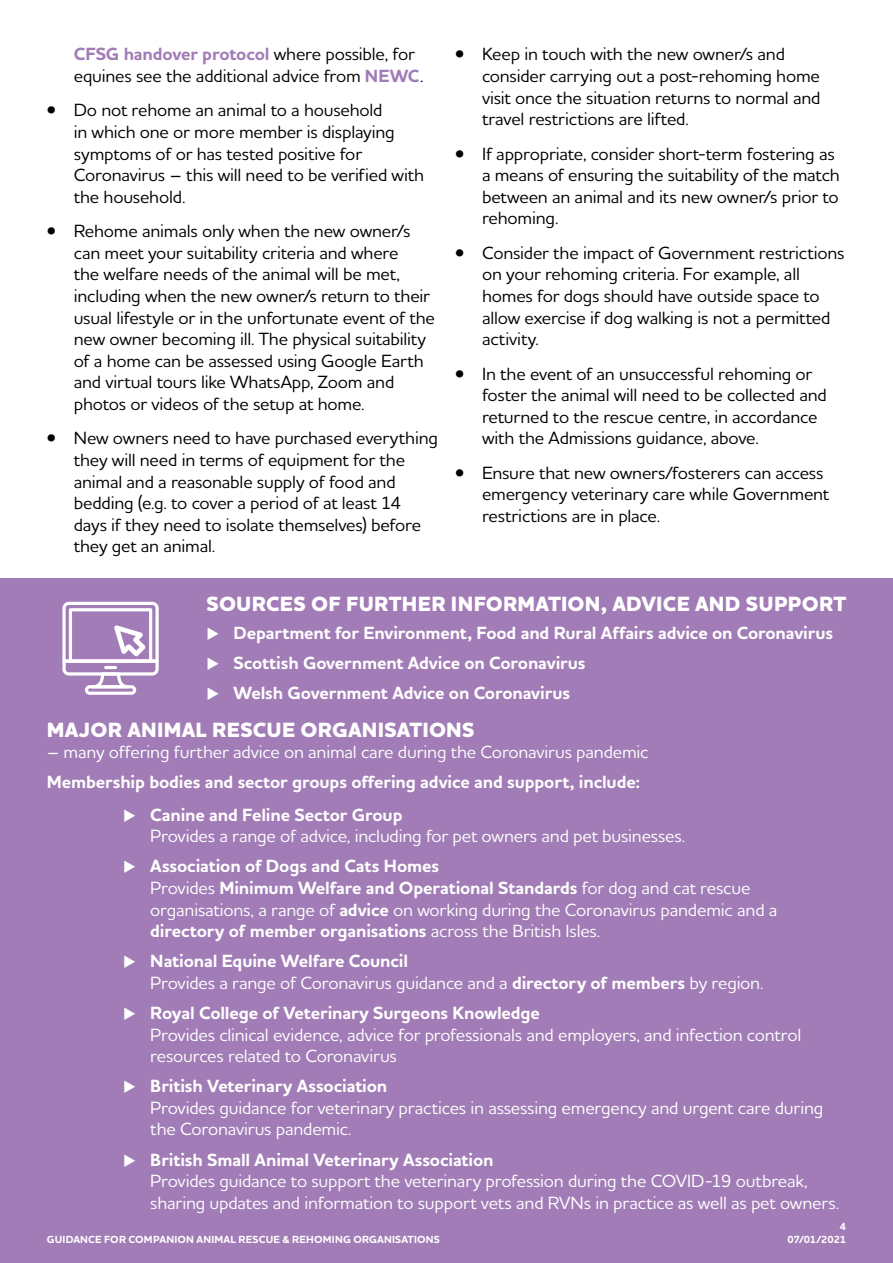
<style>
.page{position:relative;width:893px;height:1263px;background:#fff}
.page>*{position:absolute;margin:0;border:0;box-sizing:border-box;transform-origin:0 0}
.THIRD_HEADING{font:800 21px "Houschka Alt Pro";letter-spacing:.01em;color:#fff}
.BODY_TEXT{font:500 18px/21.6px "Houschka Alt Pro";letter-spacing:-.01em;color:#000}
.THIRD_HEADING-2{font:500 18px/21.6px "Houschka Alt Pro";letter-spacing:-.01em;color:#fff}
.bullet_triangle{font:700 18px "Houschka Alt Pro";letter-spacing:-.01em;color:#fff}
.t1{font:700 10.5px "Houschka Alt Pro";letter-spacing:.015em;color:#fff}
.s1{font-weight:700;color:#a17cb6}
.s2{font-weight:700}
</style>
<div class="page">
<div style="left:0;top:578px;width:893px;height:685px;background:#a17cb6"></div>
<svg style="left:62px;top:602px;width:97px;height:93px"></svg>
<p class="BODY_TEXT" style="left:74px;top:43px;width:351px"><span class="s1">CFSG handover protocol</span> where possible, for equines see the additional advice from <span class="s1">NEWC</span>.</p>
<p class="BODY_TEXT" style="left:74px;top:99px;width:352px;text-indent:-27px">• Do not rehome an animal to a household<br>in which one or more member is displaying symptoms of or has tested positive for Coronavirus – this will need to be verified with the household.</p>
<p class="BODY_TEXT" style="left:74px;top:220px;width:363px;text-indent:-27px">• Rehome animals only when the new owner/s can meet your suitability criteria and where<br>the welfare needs of the animal will be met, including when the new owner/s return to their usual lifestyle or in the unfortunate event of the new owner becoming ill. The physical suitability of a home can be assessed using Google Earth and virtual tours like WhatsApp, Zoom and photos or videos of the setup at home.</p>
<p class="BODY_TEXT" style="left:74px;top:427px;width:366px;text-indent:-27px">• New owners need to have purchased everything they will need in terms of equipment for the animal and a reasonable supply of food and bedding (e.g. to cover a period of at least 14 days if they need to isolate themselves) before they get an animal.</p>
<p class="BODY_TEXT" style="left:482px;top:43px;width:340px;text-indent:-27px">• Keep in touch with the new owner/s and consider carrying out a post-rehoming home visit once the situation returns to normal and travel restrictions are lifted.</p>
<p class="BODY_TEXT" style="left:482px;top:142px;width:359px;text-indent:-27px">• If appropriate, consider short-term fostering as a means of ensuring the suitability of the match between an animal and its new owner/s prior to rehoming.</p>
<p class="BODY_TEXT" style="left:482px;top:241px;width:364px;text-indent:-27px">• Consider the impact of Government restrictions on your rehoming criteria. For example, all homes for dogs should have outside space to allow exercise if dog walking is not a permitted activity.</p>
<p class="BODY_TEXT" style="left:482px;top:362px;width:346px;text-indent:-27px">• In the event of an unsuccessful rehoming or foster the animal will need to be collected and returned to the rescue centre, in accordance with the Admissions guidance, above.</p>
<p class="BODY_TEXT" style="left:482px;top:461px;width:349px;text-indent:-27px">• Ensure that new owners/fosterers can access emergency veterinary care while Government restrictions are in place.</p>
<h3 class="THIRD_HEADING" style="left:207px;top:590px;width:641px">SOURCES OF FURTHER INFORMATION, ADVICE AND SUPPORT</h3>
<p class="bullet_triangle" style="left:206px;top:621px;width:628px">◆ Department for Environment, Food and Rural Affairs advice on Coronavirus</p>
<p class="bullet_triangle" style="left:206px;top:651px;width:381px">◆ Scottish Government Advice on Coronavirus</p>
<p class="bullet_triangle" style="left:206px;top:681px;width:365px">◆ Welsh Government Advice on Coronavirus</p>
<h3 class="THIRD_HEADING" style="left:47px;top:716px;width:429px">MAJOR ANIMAL RESCUE ORGANISATIONS</h3>
<h3 class="THIRD_HEADING-2" style="left:47px;top:741px;width:603px">– many offering further advice on animal care during the Coronavirus pandemic</h3>
<p class="bullet_triangle" style="left:47px;top:771px;width:595px">Membership bodies and sector groups offering advice and support, include:</p>
<p class="THIRD_HEADING-2" style="left:150px;top:803px;width:536px;text-indent:-27px">◆ <span class="s2">Canine and Feline Sector Group<br></span>Provides a range of advice, including for pet owners and pet businesses.</p>
<p class="THIRD_HEADING-2" style="left:150px;top:855px;width:629px;text-indent:-27px">◆ <span class="s2">Association of Dogs and Cats Homes<br></span>Provides <span class="s2">Minimum Welfare and Operational Standards</span> for dog and cat rescue organisations, a range of <span class="s2">advice</span> on working during the Coronavirus pandemic and a <span class="s2">directory of member organisations</span> across the British Isles.</p>
<p class="THIRD_HEADING-2" style="left:150px;top:950px;width:615px;text-indent:-27px">◆ <span class="s2">National Equine Welfare Council<br></span>Provides a range of Coronavirus guidance and a <span class="s2">directory of members</span> by region.</p>
<p class="THIRD_HEADING-2" style="left:150px;top:1001px;width:652px;text-indent:-27px">◆ <span class="s2">Royal College of Veterinary Surgeons Knowledge<br></span>Provides clinical evidence, advice for professionals and employers, and infection control resources related to Coronavirus</p>
<p class="THIRD_HEADING-2" style="left:150px;top:1075px;width:674px;text-indent:-27px">◆ <span class="s2">British Veterinary Association<br></span>Provides guidance for veterinary practices in assessing emergency and urgent care during the Coronavirus pandemic.</p>
<p class="THIRD_HEADING-2" style="left:150px;top:1148px;width:690px;text-indent:-27px">◆ <span class="s2">British Small Animal Veterinary Association<br></span>Provides guidance to support the veterinary profession during the COVID-19 outbreak, sharing updates and information to support vets and RVNs in practice as well as pet owners.</p>
<p class="t1" style="left:840px;top:1219px;width:8px">4</p>
<p class="t1" style="left:47px;top:1233px;width:395px">GUIDANCE FOR COMPANION ANIMAL RESCUE &amp; REHOMING ORGANISATIONS</p>
<p class="t1" style="left:787px;top:1233px;width:60px">07/01/2021</p>
</div>
